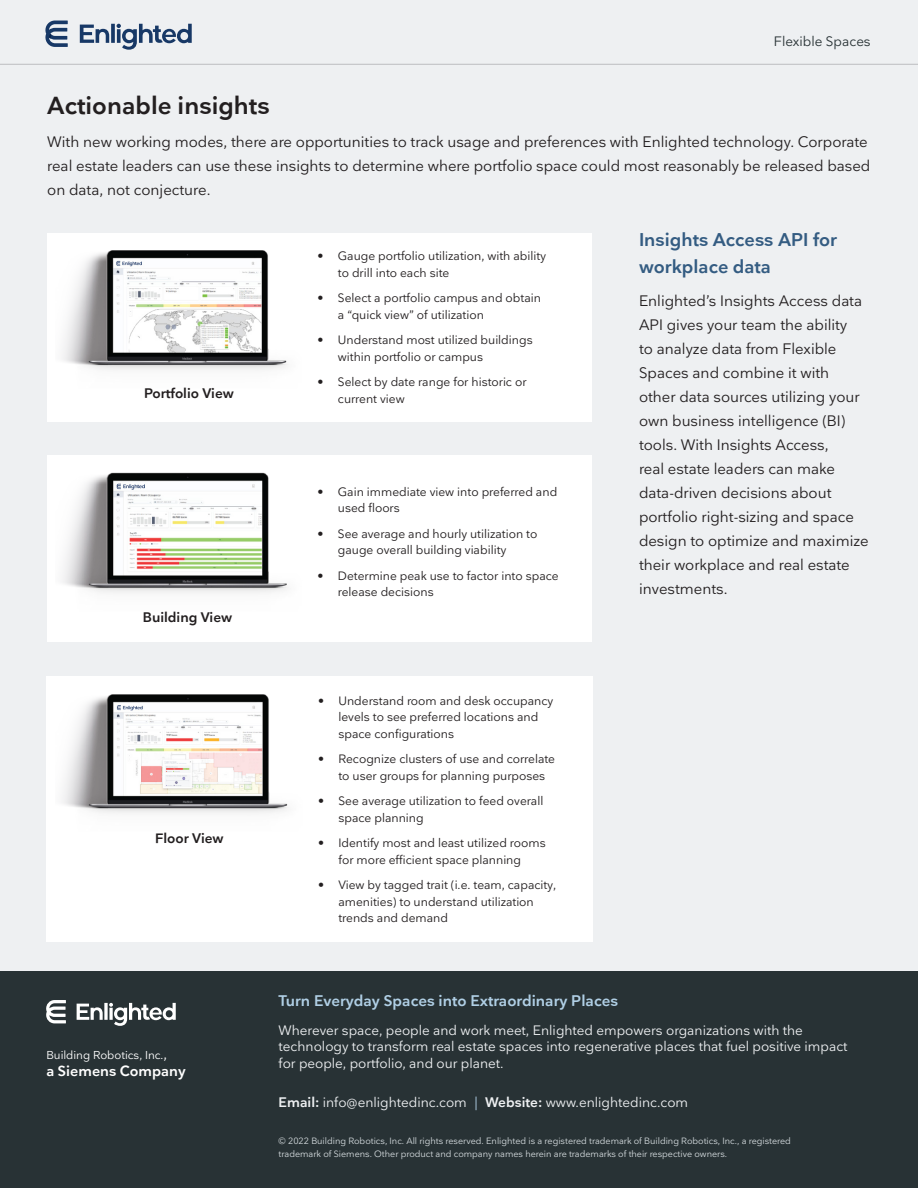
<style>
.page{position:relative;width:918px;height:1188px;background:#eef0f2}
.page>*{position:absolute;margin:0;border:0;box-sizing:border-box;transform-origin:0 0}
.H3_16_20_Demibold_Bl{font:600 24px "Nationale";color:#231f20}
.H4_12_18_Demibold_Bl{font:600 18px/27px "Nationale";color:#345c82}
.P2_10_15_Regular_Bla{font:15px/24px "Nationale";color:#231f20}
.H1_10_13_Demibold_Bl{font:600 15px "Nationale";color:#b0cfe5}
.t1{font:600 14.25px "Nationale";color:#fff}
.H2_9_11_Regular_Gray{font:13.5px/16.5px "Nationale";color:#eef0f2}
.Row_H3_9_13_Demibold{font:600 13.5px "Nationale";color:#231f20}
.t2{font:13.5px "Nationale";color:#283235}
.t3{font:12px/16.5px "Nationale";color:#231f20}
.t4{font:11.4px "Nationale";color:#fff}
.Legal_6_9_Regular_Gr{font:9px/13.5px "Nationale";color:#d2d9dc}
.s1{font-size:14.25px}
.s2{font-weight:600}
.s3{color:#b0cfe5}
</style>
<div class="page">
<hr style="left:0;top:64px;width:918px;height:1px;background:#bcbdc0">
<svg style="left:45px;top:21px;width:147px;height:29px"></svg>
<div style="left:0;top:972px;width:918px;height:216px;background:#283235"></div>
<svg style="left:46px;top:1000px;width:130px;height:26px"></svg>
<div style="left:47px;top:233px;width:545px;height:188px;background:#fff"></div>
<img style="left:62px;top:251px;width:226px;height:119px">
<div style="left:46px;top:676px;width:546px;height:266px;background:#fff"></div>
<img style="left:62px;top:694px;width:227px;height:119px">
<div style="left:47px;top:455px;width:545px;height:187px;background:#fff"></div>
<img style="left:62px;top:473px;width:226px;height:120px">
<p class="t2" style="left:774px;top:33px;width:98px">Flexible Spaces</p>
<p class="H3_16_20_Demibold_Bl" style="left:47px;top:90px;width:224px">Actionable insights</p>
<p class="P2_10_15_Regular_Bla" style="left:47px;top:129px;width:825px">With new working modes, there are opportunities to track usage and preferences with Enlighted technology. Corporate real estate leaders can use these insights to determine where portfolio space could most reasonably be released based on data, not conjecture.</p>
<p class="Row_H3_9_13_Demibold" style="left:144px;top:385px;width:91px">Portfolio View</p>
<p class="Row_H3_9_13_Demibold" style="left:143px;top:609px;width:91px">Building View</p>
<p class="Row_H3_9_13_Demibold" style="left:155px;top:829px;width:70px">Floor View</p>
<p class="t4" style="left:46px;top:1048px;width:122px">Building Robotics, Inc.<span class="s1">,</span></p>
<p class="t1" style="left:46px;top:1062px;width:141px">a Siemens Company</p>
<p class="t3" style="left:338px;top:248px;width:210px;text-indent:-20px">• Gauge portfolio utilization, with ability to drill into each site</p>
<p class="t3" style="left:338px;top:290px;width:205px;text-indent:-20px">• Select a portfolio campus and obtain a “quick view” of utilization</p>
<p class="t3" style="left:338px;top:332px;width:196px;text-indent:-20px">• Understand most utilized buildings within portfolio or campus</p>
<p class="t3" style="left:338px;top:374px;width:190px;text-indent:-20px">• Select by date range for historic or current view</p>
<p class="t3" style="left:338px;top:483px;width:221px;text-indent:-20px">• Gain immediate view into preferred and used floors</p>
<p class="t3" style="left:338px;top:525px;width:201px;text-indent:-20px">• See average and hourly utilization to gauge overall building viability</p>
<p class="t3" style="left:338px;top:567px;width:222px;text-indent:-20px">• Determine peak use to factor into space release decisions</p>
<p class="H4_12_18_Demibold_Bl" style="left:639px;top:226px;width:200px">Insights Access API for workplace data</p>
<p class="P2_10_15_Regular_Bla" style="left:639px;top:288px;width:231px">Enlighted’s Insights Access data<br>API gives your team the ability<br>to analyze data from Flexible<br>Spaces and combine it with other data sources utilizing your own business intelligence (BI) tools. With Insights Access,<br>real estate leaders can make data-driven decisions about portfolio right-sizing and space design to optimize and maximize their workplace and real estate investments.</p>
<p class="t3" style="left:338px;top:692px;width:216px;text-indent:-20px">• Understand room and desk occupancy levels to see preferred locations and space configurations</p>
<p class="t3" style="left:338px;top:751px;width:218px;text-indent:-20px">• Recognize clusters of use and correlate to user groups for planning purposes</p>
<p class="t3" style="left:338px;top:793px;width:206px;text-indent:-20px">• See average utilization to feed overall space planning</p>
<p class="t3" style="left:318px;top:835px;width:229px;text-align:center">• Identify most and least utilized rooms for more efficient space planning</p>
<p class="t3" style="left:338px;top:877px;width:219px;text-indent:-20px">• View by tagged trait (i.e. team, capacity, amenities) to understand utilization trends and demand</p>
<p class="H1_10_13_Demibold_Bl" style="left:279px;top:992px;width:341px">Turn Everyday Spaces into Extraordinary Places</p>
<p class="H2_9_11_Regular_Gray" style="left:279px;top:1021px;width:570px">Wherever space, people and work meet, Enlighted empowers organizations with the technology to transform real estate spaces into regenerative places that fuel positive impact for people, portfolio, and our planet.</p>
<p class="H2_9_11_Regular_Gray" style="left:279px;top:1094px;width:411px"><span class="s2">Email:</span> info@enlightedinc.com <span class="s3">|</span> <span class="s2">Website:</span> www.enlightedinc.com</p>
<p class="Legal_6_9_Regular_Gr" style="left:279px;top:1134px;width:514px">© 2022 Building Robotics, Inc. All rights reserved. Enlighted is a registered trademark of Building Robotics, Inc., a registered trademark of Siemens. Other product and company names herein are trademarks of their respective owners.</p>
</div>
